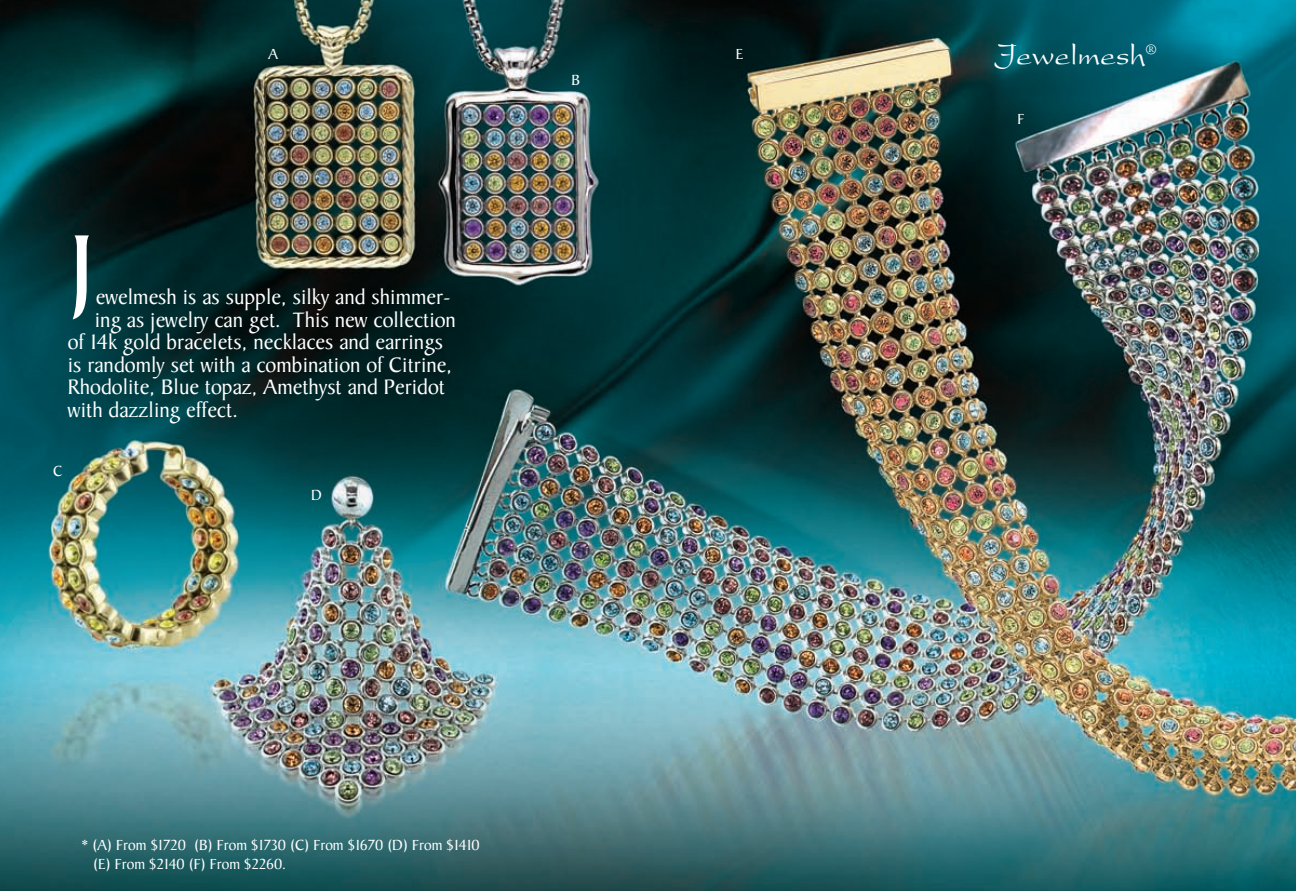
<style>
.page{position:relative;width:1296px;height:891px;background:#fff}
.page>*{position:absolute;margin:0;border:0;box-sizing:border-box;transform-origin:0 0}
.t1{font:108px "Baker Signet";color:#fff}
.t2{font:31.5px "Present";color:#fff}
.t3{font:22.5px "Baker Signet";color:#fff}
.t4{font:15.75px/18.9px "Baker Signet";color:#fff}
</style>
<div class="page">
<img style="left:0;top:0;width:1296px;height:891px">
<p class="t4" style="left:268px;top:46px;width:11px">A</p>
<h1 class="t1" style="left:68px;top:212px;width:29px">J</h1>
<p class="t3" style="left:96px;top:285px;width:356px">ewelmesh is as supple, silky and shimmer-</p>
<p class="t3" style="left:95px;top:308px;width:363px">ing as jewelry can get. This new collection</p>
<p class="t3" style="left:68px;top:330px;width:377px">of 14k gold bracelets, necklaces and earrings</p>
<p class="t3" style="left:68px;top:353px;width:386px">is randomly set with a combination of Citrine,</p>
<p class="t3" style="left:68px;top:375px;width:379px">Rhodolite, Blue topaz, Amethyst and Peridot</p>
<p class="t3" style="left:68px;top:398px;width:172px">with dazzling effect.</p>
<p class="t4" style="left:53px;top:462px;width:11px">C</p>
<p class="t4" style="left:312px;top:486px;width:12px">D</p>
<p class="t4" style="left:572px;top:71px;width:10px">B</p>
<p class="t4" style="left:93px;top:836px;width:388px;text-indent:-12px">* (A) From $1720 (B) From $1730 (C) From $1670 (D) From $1410 (E) From $2140 (F) From $2260.</p>
<p class="t4" style="left:736px;top:45px;width:9px">E</p>
<h2 class="t2" style="left:995px;top:37px;width:163px">Jewelmesh®</h2>
<p class="t4" style="left:1017px;top:110px;width:8px">F</p>
</div>
